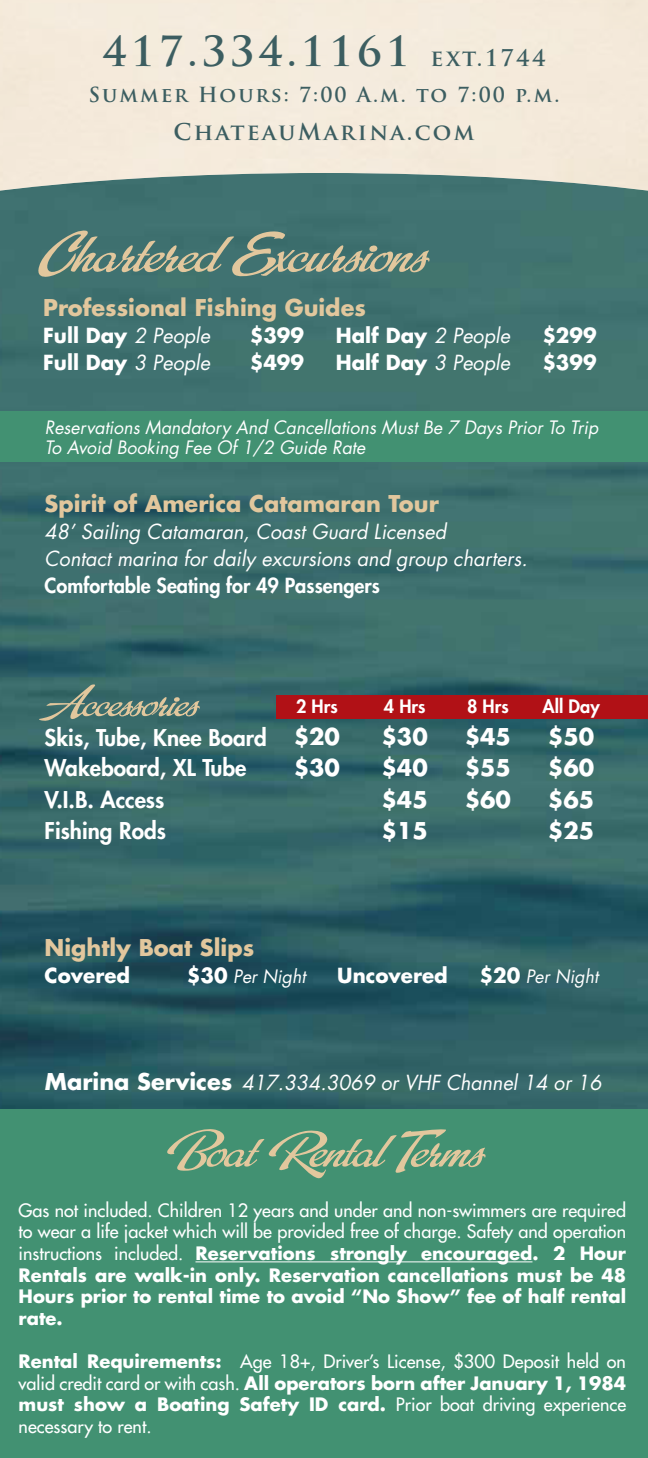
<style>
.page{position:relative;width:648px;height:1458px;background:#fff}
.page>*{position:absolute;margin:0;border:0;box-sizing:border-box;transform-origin:0 0}
.t1{font:700 40.5px "Trajan Pro";letter-spacing:.1em;color:#3c5e61}
.t2{font:700 22.5px "Futura Std";color:#e2c79d}
.t3{font:800 22.5px "Futura Std";color:#fff}
.t4{font:700 22.5px "Futura Std";color:#fff}
.t5{font:700 22.5px "Trajan Pro";letter-spacing:.1em;color:#3c5e61}
.t6{font:italic 20.25px/27px "Futura Std";color:#fff}
.t7{font:700 20.25px "Futura Std";color:#fff}
.t8{font:800 20.25px "Futura Std";color:#fff}
.t9{font:700 20.25px "Trajan Pro";letter-spacing:.095em;color:#3c5e61}
.t10{font:500 18px/21.6px "Futura Std";color:#fff;text-align:justify}
.t11{font:italic 18px/20.2px "Futura Std";color:#fff}
.t12{font:800 18px "Futura Std";color:#fff}
.s1{font-size:22.5px}
.s2{font-weight:400;font-style:italic}
.s3{font-weight:700}
.s4{font-weight:700;font-style:normal;font-size:20.25px}
.s5{font-weight:700;font-style:normal;font-size:22.5px}
</style>
<div class="page">
<img style="left:0;top:193px;width:648px;height:916px">
<div style="left:0;top:0;width:648px;height:191px;background:#f4eadb"></div>
<div style="left:0;top:412px;width:648px;height:50px;background:#429172"></div>
<div style="left:0;top:1109px;width:648px;height:349px;background:#429172"></div>
<svg style="left:35px;top:230px;width:395px;height:48px;background:#65857a"></svg>
<svg style="left:167px;top:1129px;width:319px;height:50px"></svg>
<hr style="left:195px;top:1261px;width:337px;height:1px;background:#fff">
<div style="left:277px;top:695px;width:371px;height:23px;background:#b11116"></div>
<svg style="left:39px;top:684px;width:161px;height:38px;background:#587b73"></svg>
<h1 class="t1" style="left:103px;top:26px;width:444px">417.334.1161 <span class="s1">ext.1744</span></h1>
<p class="t9" style="left:88px;top:82px;width:473px">Summer Hours: 7:00 A.m. to 7:00 p.m.</p>
<p class="t5" style="left:173px;top:118px;width:303px">ChateauMarina.com</p>
<p class="t2" style="left:43px;top:292px;width:324px">Professional Fishing Guides</p>
<p class="t7" style="left:43px;top:322px;width:168px">Full Day <span class="s2">2 People</span></p>
<p class="t7" style="left:250px;top:322px;width:56px">$399</p>
<p class="t7" style="left:43px;top:349px;width:168px">Full Day <span class="s2">3 People</span></p>
<p class="t7" style="left:250px;top:349px;width:56px">$499</p>
<p class="t7" style="left:336px;top:322px;width:176px">Half Day <span class="s2">2 People</span></p>
<p class="t7" style="left:542px;top:322px;width:56px">$299</p>
<p class="t7" style="left:336px;top:349px;width:176px">Half Day <span class="s2">3 People</span></p>
<p class="t7" style="left:542px;top:349px;width:56px">$399</p>
<p class="t11" style="left:45px;top:418px;width:555px">Reservations Mandatory And Cancellations Must Be 7 Days Prior To Trip<br>To Avoid Booking Fee Of 1/2 Guide Rate</p>
<p class="t2" style="left:45px;top:488px;width:396px">Spirit of America Catamaran Tour</p>
<p class="t6" style="left:45px;top:518px;width:484px">48’ Sailing Catamaran, Coast Guard Licensed<br>Contact marina for daily excursions and group charters.</p>
<p class="t8" style="left:45px;top:572px;width:337px">Comfortable Seating for 49 Passengers</p>
<p class="t12" style="left:296px;top:695px;width:43px">2 Hrs</p>
<p class="t12" style="left:384px;top:695px;width:43px">4 Hrs</p>
<p class="t12" style="left:467px;top:695px;width:43px">8 Hrs</p>
<p class="t12" style="left:543px;top:695px;width:59px">All Day</p>
<p class="t3" style="left:45px;top:723px;width:297px">Skis, Tube, Knee Board <span class="s3">$20</span></p>
<p class="t4" style="left:381px;top:722px;width:48px">$30</p>
<p class="t4" style="left:465px;top:722px;width:48px">$45</p>
<p class="t4" style="left:548px;top:722px;width:48px">$50</p>
<p class="t3" style="left:45px;top:754px;width:203px">Wakeboard, XL Tube</p>
<p class="t4" style="left:294px;top:753px;width:48px">$30</p>
<p class="t4" style="left:381px;top:753px;width:48px">$40</p>
<p class="t4" style="left:465px;top:753px;width:48px">$55</p>
<p class="t4" style="left:548px;top:753px;width:48px">$60</p>
<p class="t3" style="left:45px;top:785px;width:121px">V.I.B. Access</p>
<p class="t4" style="left:381px;top:785px;width:48px">$45</p>
<p class="t4" style="left:465px;top:785px;width:48px">$60</p>
<p class="t4" style="left:548px;top:785px;width:48px">$65</p>
<p class="t3" style="left:45px;top:817px;width:123px">Fishing Rods</p>
<p class="t4" style="left:381px;top:816px;width:48px">$15</p>
<p class="t4" style="left:548px;top:816px;width:48px">$25</p>
<p class="t2" style="left:45px;top:933px;width:211px">Nightly Boat Slips</p>
<p class="t7" style="left:45px;top:962px;width:87px">Covered</p>
<p class="t11" style="left:187px;top:967px;width:120px"><span class="s4">$30</span> Per Night</p>
<p class="t7" style="left:337px;top:962px;width:112px">Uncovered</p>
<p class="t11" style="left:480px;top:967px;width:120px"><span class="s4">$20</span> Per Night</p>
<p class="t6" style="left:45px;top:1070px;width:558px"><span class="s5">Marina Services</span> 417.334.3069 or VHF Channel 14 or 16</p>
<p class="t10" style="left:19px;top:1200px;width:609px">Gas not included. Children 12 years and under and non-swimmers are required to wear a life jacket which will be provided free of charge. Safety and operation instructions included. <span class="s3">Reservations strongly encouraged. 2 Hour Rentals are walk-in only. Reservation cancellations must be 48<br>Hours prior to rental time to avoid “No Show” fee of half rental rate.</span></p>
<p class="t10" style="left:19px;top:1351px;width:609px"><span class="s3">Rental Requirements:</span> Age 18+, Driver’s License, $300 Deposit held on valid credit card or with cash. <span class="s3">All operators born after January 1, 1984 must show a Boating Safety ID card.</span> Prior boat driving experience necessary to rent.</p>
</div>
